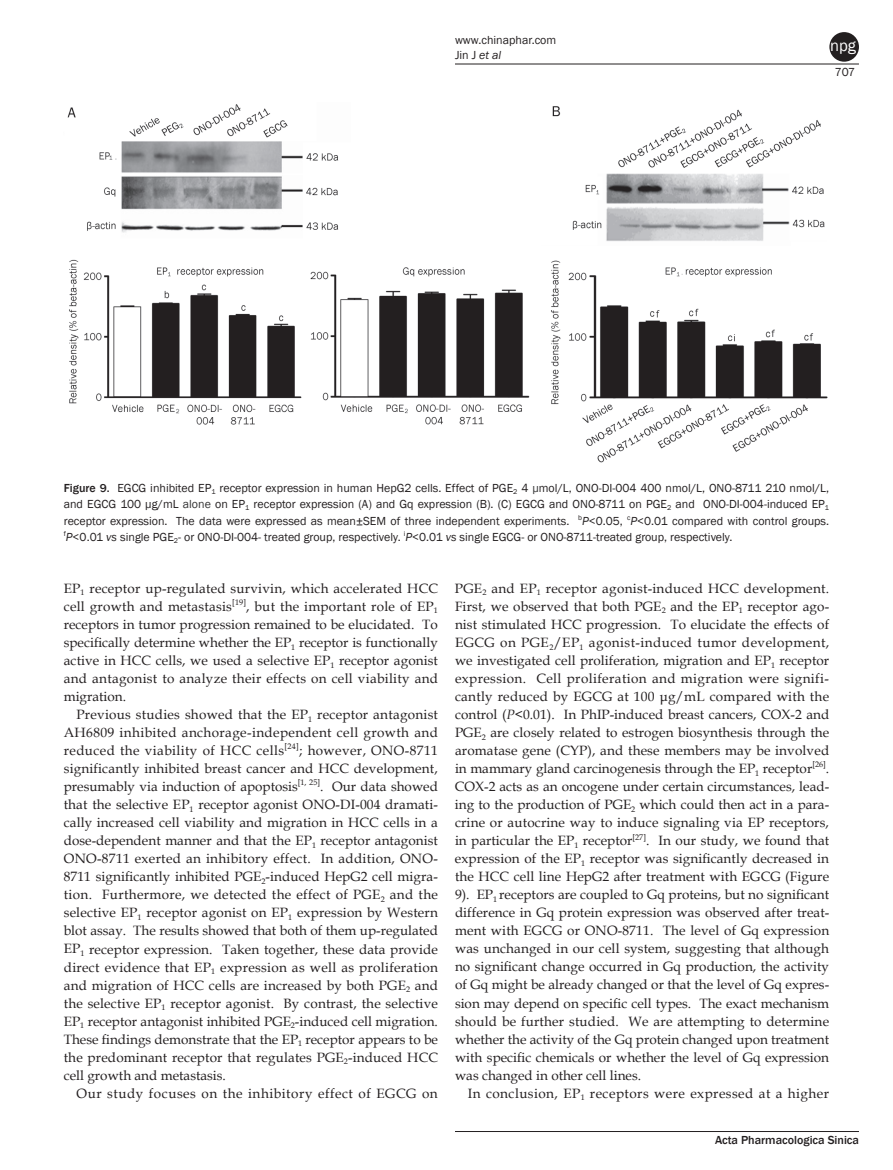
<style>
.page{position:relative;width:893px;height:1170px;background:#fff}
.page>*{position:absolute;margin:0;border:0;box-sizing:border-box;transform-origin:0 0}
.t1{font:16.5px "Franklin Gothic";color:#fff}
.t2{font:13.5px/18px "Book Antiqua";letter-spacing:.02em;color:#231f20;text-align:justify}
.t3{font:13.5px "Book Antiqua";letter-spacing:.04em;color:#231f20}
.t4{font:12px/16.5px "Franklin Gothic";color:#231f20}
.t5{font:500 12px "Franklin Gothic";color:#231f20}
.s1{font-style:italic}
.s2{font-weight:500}
.s3{color:#333334}
</style>
<div class="page">
<hr style="left:455px;top:64px;width:404px;height:1px;background:#231f20">
<hr style="left:455px;top:1131px;width:404px;height:1px;background:#231f20">
<div style="left:829px;top:32px;width:30px;height:30px;background:#231f20;border-radius:50%"></div>
<img style="left:67px;top:104px;width:761px;height:359px">
<p class="t4" style="left:455px;top:32px;width:103px;line-height:15px">www.chinaphar.com<br>Jin J <span class="s1">et al</span></p>
<p class="t1" style="left:830px;top:35px;width:27px">npg</p>
<p class="t4" style="left:835px;top:64px;width:22px">707</p>
<p class="t4" style="left:64px;top:480px;width:767px;text-align:justify"><span class="s2">Figure 9.</span> EGCG inhibited EP<sub>1</sub> receptor expression in human HepG2 cells. Effect of PGE<sub>2</sub> 4 <span class="s3">μ</span>mol/L, ONO-DI-004 400 nmol/L, ONO-8711 210 nmol/L, and EGCG 100 μg/mL <span class="s3">alone</span> on EP<sub>1</sub> receptor expression (A) and Gq expression (B). (C) EGCG and ONO-8711 on PGE<sub>2</sub> and ONO-DI-004-induced EP<sub>1 </sub>receptor expression. The data were expressed as mean±SEM of three independent experiments. <sup>b</sup><span class="s1">P</span>&lt;0.05, <sup>c</sup><span class="s1">P</span>&lt;0.01 compared with control groups. <sup>f</sup><span class="s1">P</span>&lt;0.01 <span class="s1">vs</span> single PGE<sub>2</sub>- or ONO-DI-004- treated group, respectively. <sup>i</sup><span class="s1">P</span>&lt;0.01 <span class="s1">vs</span> single EGCG- or ONO-8711-treated group, respectively.</p>
<p class="t2" style="left:64px;top:579px;width:376px">EP<sub>1</sub> receptor up-regulated survivin, which accelerated HCC cell growth and metastasis<sup>[19]</sup>, but the important role of EP<sub>1 </sub>receptors in tumor progression remained to be elucidated. To specifically determine whether the EP<sub>1</sub> receptor is functionally active in HCC cells, we used a selective EP<sub>1</sub> receptor agonist and antagonist to analyze their effects on cell viability and migration.</p>
<p class="t2" style="left:64px;top:705px;width:376px;text-indent:13px">Previous studies showed that the EP<sub>1</sub> receptor antagonist AH6809 inhibited anchorage-independent cell growth and reduced the viability of HCC cells<sup>[24]</sup>; however, ONO-8711 significantly inhibited breast cancer and HCC development, presumably via induction of apoptosis<sup>[1,</sup> <sup>25]</sup>. Our data showed that the selective EP<sub>1</sub> receptor agonist ONO-DI-004 dramati&shy;cally increased cell viability and migration in HCC cells in a dose-dependent manner and that the EP<sub>1</sub> receptor antagonist ONO-8711 exerted an inhibitory effect. In addition, ONO-8711 significantly inhibited PGE<sub>2</sub>-induced HepG2 cell migra&shy;tion. Furthermore, we detected the effect of PGE<sub>2</sub> and the selective EP<sub>1</sub> receptor agonist on EP<sub>1</sub> expression by Western blot assay. The results showed that both of them up-regulated EP<sub>1</sub> receptor expression. Taken together, these data provide direct evidence that EP<sub>1</sub> expression as well as proliferation and migration of HCC cells are increased by both PGE<sub>2</sub> and the selective EP<sub>1</sub> receptor agonist. By contrast, the selective EP<sub>1</sub> receptor antagonist inhibited PGE<sub>2</sub>-induced cell migration.<br>These findings demonstrate that the EP<sub>1</sub> receptor appears to be the predominant receptor that regulates PGE<sub>2</sub>-induced HCC cell growth and metastasis.</p>
<p class="t3" style="left:77px;top:1083px;width:363px">Our study focuses on the inhibitory effect of EGCG on</p>
<p class="t2" style="left:455px;top:579px;width:376px">PGE<sub>2</sub> and EP<sub>1</sub> receptor agonist-induced HCC development.<br>First, we observed that both PGE<sub>2</sub> and the EP<sub>1</sub> receptor ago&shy;nist stimulated HCC progression. To elucidate the effects of EGCG on PGE<sub>2</sub>/EP<sub>1</sub> agonist-induced tumor development, we investigated cell proliferation, migration and EP<sub>1</sub> receptor expression. Cell proliferation and migration were signifi&shy;cantly reduced by EGCG at 100 μg/mL compared with the control (<span class="s1">P&lt;</span>0.01). In PhIP-induced breast cancers, COX-2 and PGE<sub>2</sub> are closely related to estrogen biosynthesis through the aromatase gene (CYP), and these members may be involved in mammary gland carcinogenesis through the EP<sub>1</sub> receptor<sup>[26]</sup>.<br>COX-2 acts as an oncogene under certain circumstances, lead&shy;ing to the production of PGE<sub>2</sub> which could then act in a para&shy;crine or autocrine way to induce signaling via EP receptors, in particular the EP<sub>1</sub> receptor<sup>[27]</sup>. In our study, we found that expression of the EP<sub>1</sub> receptor was significantly decreased in the HCC cell line HepG2 after treatment with EGCG (Figure 9). EP<sub>1</sub> receptors are coupled to Gq proteins, but no significant difference in Gq protein expression was observed after treat&shy;ment with EGCG or ONO-8711. The level of Gq expression was unchanged in our cell system, suggesting that although no significant change occurred in Gq production, the activity of Gq might be already changed or that the level of Gq expres&shy;sion may depend on specific cell types. The exact mechanism should be further studied. We are attempting to determine whether the activity of the Gq protein changed upon treatment with specific chemicals or whether the level of Gq expression was changed in other cell lines.</p>
<p class="t2" style="left:468px;top:1083px;width:363px">In conclusion, EP<sub>1</sub> receptors were expressed at a higher</p>
<p class="t5" style="left:715px;top:1132px;width:145px">Acta Pharmacologica Sinica</p>
</div>
